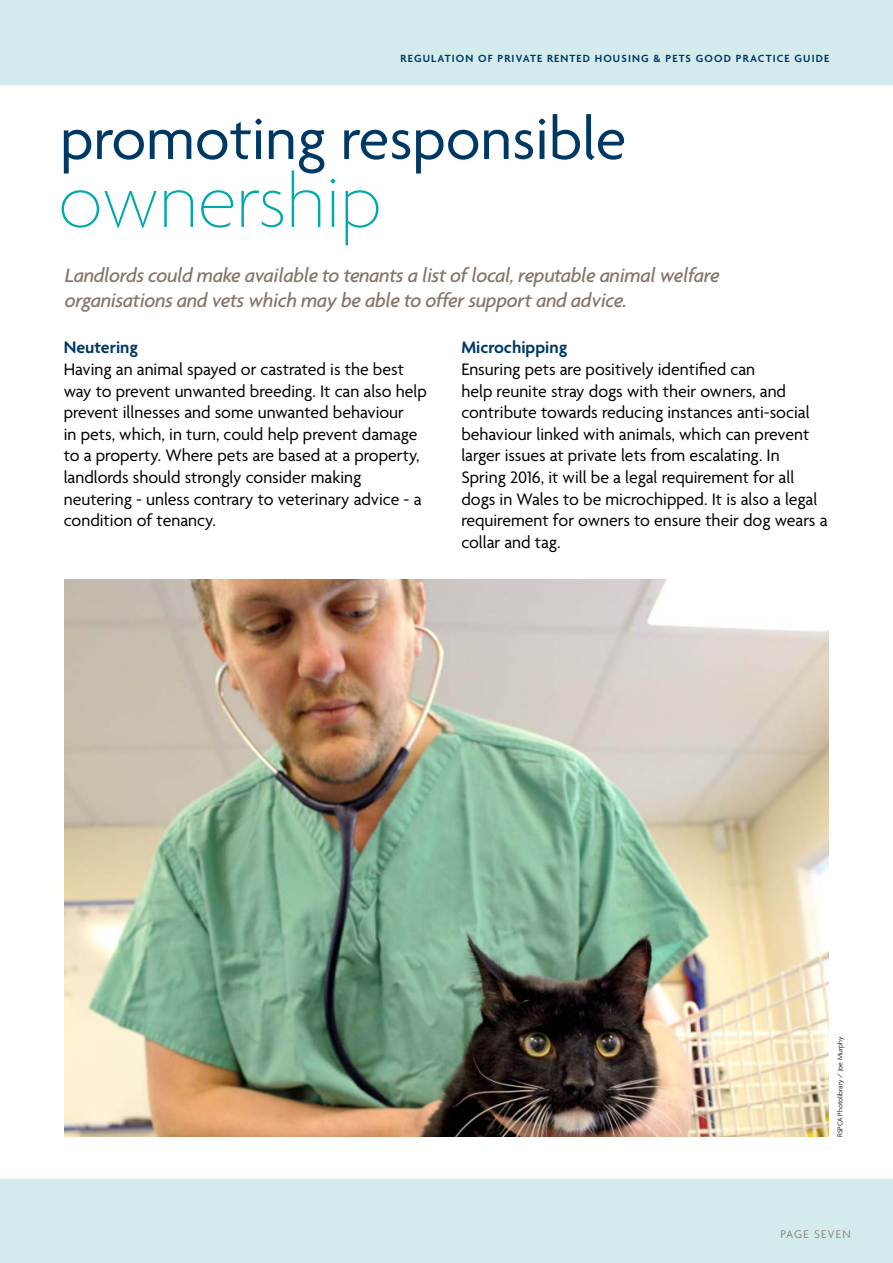
<style>
.page{position:relative;width:893px;height:1263px;background:#fff}
.page>*{position:absolute;margin:0;border:0;box-sizing:border-box;transform-origin:0 0}
.t1{font:100 79.5px "Agenda Bg";color:#00a9ab}
.t2{font:63px "Agenda";color:#003865}
.t3{font:italic 500 21px/25.2px "Agenda";letter-spacing:-.02em;color:#867467}
.t4{font:18px/21.6px "Agenda";color:#000}
.t5{font:600 18px "Agenda";color:#003865}
.t6{font:300 12px "Agenda";letter-spacing:.1em;color:#867467}
.t7{font:600 11.25px "Agenda";letter-spacing:.1em;color:#003865}
.t8{font:300 7.5px "Agenda";letter-spacing:-.005em;color:#000}
</style>
<div class="page">
<div style="left:0;top:1180px;width:893px;height:83px;background:#d3ebec"></div>
<div style="left:0;top:0;width:893px;height:84px;background:#d3ebec"></div>
<img style="left:65px;top:579px;width:763px;height:558px">
<p class="t7" style="left:401px;top:51px;width:430px">REGULATION OF PRIVATE RENTED HOUSING &amp; PETS GOOD PRACTICE GUIDE</p>
<p class="t2" style="left:60px;top:101px;width:568px">promoting responsible</p>
<h1 class="t1" style="left:58px;top:157px;width:325px">ownership</h1>
<p class="t3" style="left:65px;top:262px;width:656px">Landlords could make available to tenants a list of local, reputable animal welfare organisations and vets which may be able to offer support and advice.</p>
<h4 class="t5" style="left:64px;top:336px;width:76px">Neutering</h4>
<p class="t4" style="left:64px;top:358px;width:365px">Having an animal spayed or castrated is the best way to prevent unwanted breeding. It can also help prevent illnesses and some unwanted behaviour<br>in pets, which, in turn, could help prevent damage to a property. Where pets are based at a property, landlords should strongly consider making neutering - unless contrary to veterinary advice - a condition of tenancy.</p>
<h4 class="t5" style="left:461px;top:336px;width:107px">Microchipping</h4>
<p class="t4" style="left:461px;top:358px;width:368px">Ensuring pets are positively identifed can<br>help reunite stray dogs with their owners, and contribute towards reducing instances anti-social behaviour linked with animals, which can prevent larger issues at private lets from escalating. In Spring 2016, it will be a legal requirement for all dogs in Wales to be microchipped. It is also a legal requirement for owners to ensure their dog wears a collar and tag.</p>
<p class="t8" style="left:836px;top:1137px;width:101px;rotate:-90deg">RSPCA Photolibrary / Joe Murphy</p>
<p class="t6" style="left:780px;top:1227px;width:72px">PAGE SEVEN</p>
</div>
